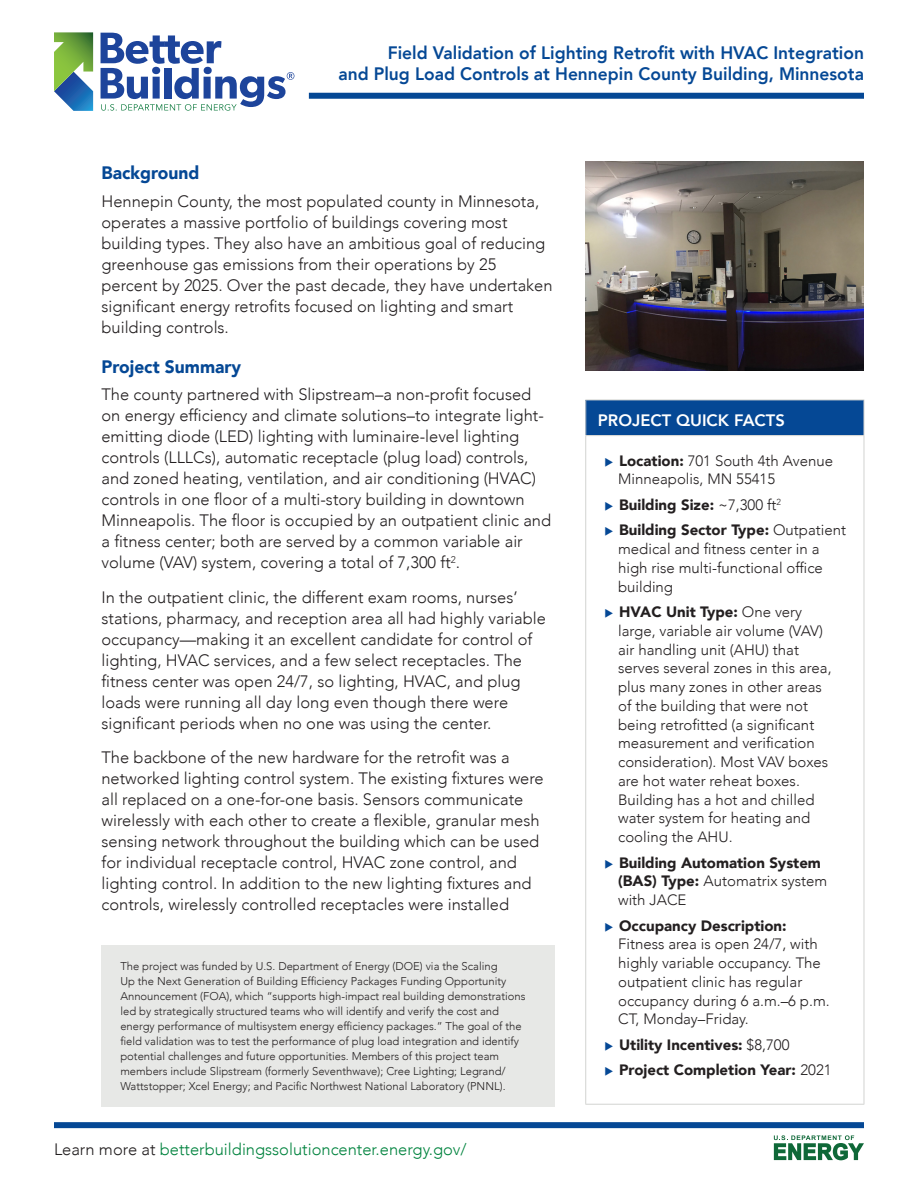
<style>
.page{position:relative;width:918px;height:1188px;background:#fff}
.page>*{position:absolute;margin:0;border:0;box-sizing:border-box;transform-origin:0 0}
.t1{font:800 18px/21.6px "Avenir";color:#054895;text-align:right}
.Body_Text_Head{font:900 18px "Avenir";color:#054895}
.Body_Text{font:300 16.5px/21px "Avenir";color:#231f20}
.t2{font:300 16.5px "Avenir";color:#00833e}
.KT_Head{font:800 16.5px "Avenir";color:#fff}
.t3{font:300 15px/18.8px "Avenir";color:#231f20}
.t4{font:900 15px/18.8px "Avenir";color:#231f20}
.Body_Text-2{font:300 11.25px/15px "Avenir";color:#231f20}
.s1{color:#231f20}
.s2{color:#054895}
.s3{font-weight:900}
.s4{font-weight:300}
</style>
<div class="page">
<div style="left:54px;top:1122px;width:810px;height:6px;background:#054895"></div>
<svg style="left:774px;top:1135px;width:90px;height:25px"></svg>
<svg style="left:54px;top:32px;width:39px;height:79px;background:#6ea17e"></svg>
<svg style="left:101px;top:33px;width:193px;height:78px"></svg>
<div style="left:309px;top:93px;width:555px;height:6px;background:#054895"></div>
<div style="left:101px;top:945px;width:454px;height:162px;background:#e7e8e6"></div>
<div style="left:586px;top:400px;width:278px;height:36px;background:#054895"></div>
<hr style="left:585px;top:400px;width:279px;height:1px;background:#d2d3d1">
<hr style="left:585px;top:400px;width:1px;height:35px;background:#d2d3d1">
<hr style="left:864px;top:400px;width:1px;height:35px;background:#d2d3d1">
<hr style="left:585px;top:435px;width:279px;height:1px;background:#d2d3d1">
<hr style="left:585px;top:436px;width:1px;height:668px;background:#d2d3d1">
<hr style="left:864px;top:436px;width:1px;height:668px;background:#d2d3d1">
<hr style="left:585px;top:1104px;width:279px;height:1px;background:#d2d3d1">
<img style="left:585px;top:161px;width:279px;height:209px">
<p class="t1" style="left:338px;top:42px;width:527px">Field Validation of Lighting Retrofit with HVAC Integration<br>and Plug Load Controls at Hennepin County Building, Minnesota</p>
<p class="Body_Text_Head" style="left:101px;top:157px;width:99px">Background</p>
<p class="Body_Text" style="left:101px;top:191px;width:453px">Hennepin County, the most populated county in Minnesota, operates a massive portfolio of buildings covering most building types. They also have an ambitious goal of reducing greenhouse gas emissions from their operations by 25 percent by 2025. Over the past decade, they have undertaken significant energy retrofits focused on lighting and smart building controls.</p>
<p class="Body_Text_Head" style="left:101px;top:351px;width:141px">Project Summary</p>
<p class="Body_Text" style="left:101px;top:384px;width:451px">The county partnered with Slipstream–a non-profit focused on energy efficiency and climate solutions–to integrate light&shy;emitting diode (LED) lighting with luminaire-level lighting controls (LLLCs), automatic receptacle (plug load) controls, and zoned heating, ventilation, and air conditioning (HVAC) controls in one floor of a multi-story building in downtown Minneapolis. The floor is occupied by an outpatient clinic and a fitness center; both are served by a common variable air volume (VAV) system, covering a total of 7,300 ft<sup>2</sup>.</p>
<p class="Body_Text" style="left:101px;top:587px;width:446px">In the outpatient clinic, the different exam rooms, nurses’ stations, pharmacy, and reception area all had highly variable occupancy—making it an excellent candidate for control of lighting, HVAC services, and a few select receptacles. The fitness center was open 24/7, so lighting, HVAC, and plug loads were running all day long even though there were significant periods when no one was using the center.</p>
<p class="Body_Text" style="left:101px;top:747px;width:444px">The backbone of the new hardware for the retrofit was a networked lighting control system. The existing fixtures were all replaced on a one-for-one basis. Sensors communicate wirelessly with each other to create a flexible, granular mesh sensing network throughout the building which can be used for individual receptacle control, HVAC zone control, and lighting control. In addition to the new lighting fixtures and controls, wirelessly controlled receptacles were installed</p>
<p class="Body_Text-2" style="left:120px;top:959px;width:407px">The project was funded by U.S. Department of Energy (DOE) via the Scaling<br>Up the Next Generation of Building Efficiency Packages Funding Opportunity Announcement (FOA), which “supports high-impact real building demonstrations led by strategically structured teams who will identify and verify the cost and energy performance of multisystem energy efficiency packages.” The goal of the field validation was to test the performance of plug load integration and identify potential challenges and future opportunities. Members of this project team members include Slipstream (formerly Seventhwave); Cree Lighting; Legrand/ Wattstopper; Xcel Energy; and Pacific Northwest National Laboratory (PNNL).</p>
<p class="t2" style="left:54px;top:1140px;width:414px"><span class="s1">Learn more at</span> betterbuildingssolutioncenter.energy.gov/</p>
<p class="KT_Head" style="left:598px;top:407px;width:188px">PROJECT QUICK FACTS</p>
<p class="t3" style="left:618px;top:451px;width:217px;text-indent:-14px"><span class="s2">◆</span> <span class="s3">Location:</span> 701 South 4th Avenue<br>Minneapolis, MN 55415</p>
<p class="t4" style="left:605px;top:495px;width:178px"><span class="s2">◆</span> Building Size: <span class="s4">~7,300 ft</span><sup>2</sup></p>
<p class="t3" style="left:618px;top:521px;width:229px;text-indent:-14px"><span class="s2">◆</span> <span class="s3">Building Sector Type:</span> Outpatient medical and fitness center in a high rise multi-functional office building</p>
<p class="t3" style="left:618px;top:603px;width:215px;text-indent:-14px"><span class="s2">◆</span> <span class="s3">HVAC Unit Type:</span> One very large, variable air volume (VAV) air handling unit (AHU) that serves several zones in this area, plus many zones in other areas of the building that were not being retrofitted (a significant measurement and verification consideration). Most VAV boxes are hot water reheat boxes.<br>Building has a hot and chilled water system for heating and cooling the AHU.</p>
<p class="t4" style="left:618px;top:853px;width:211px;text-indent:-14px"><span class="s2">◆</span> Building Automation System (BAS) Type: <span class="s4">Automatrix system with JACE</span></p>
<p class="t3" style="left:618px;top:916px;width:213px;text-indent:-14px"><span class="s2">◆</span> <span class="s3">Occupancy Description:<br></span>Fitness area is open 24/7, with highly variable occupancy. The outpatient clinic has regular occupancy during 6 a.m.–6 p.m.<br>CT, Monday–Friday.</p>
<p class="t4" style="left:605px;top:1035px;width:186px"><span class="s2">◆</span> Utility Incentives: <span class="s4">$8,700</span></p>
<p class="t4" style="left:605px;top:1060px;width:229px"><span class="s2">◆</span> Project Completion Year: <span class="s4">2021</span></p>
</div>
